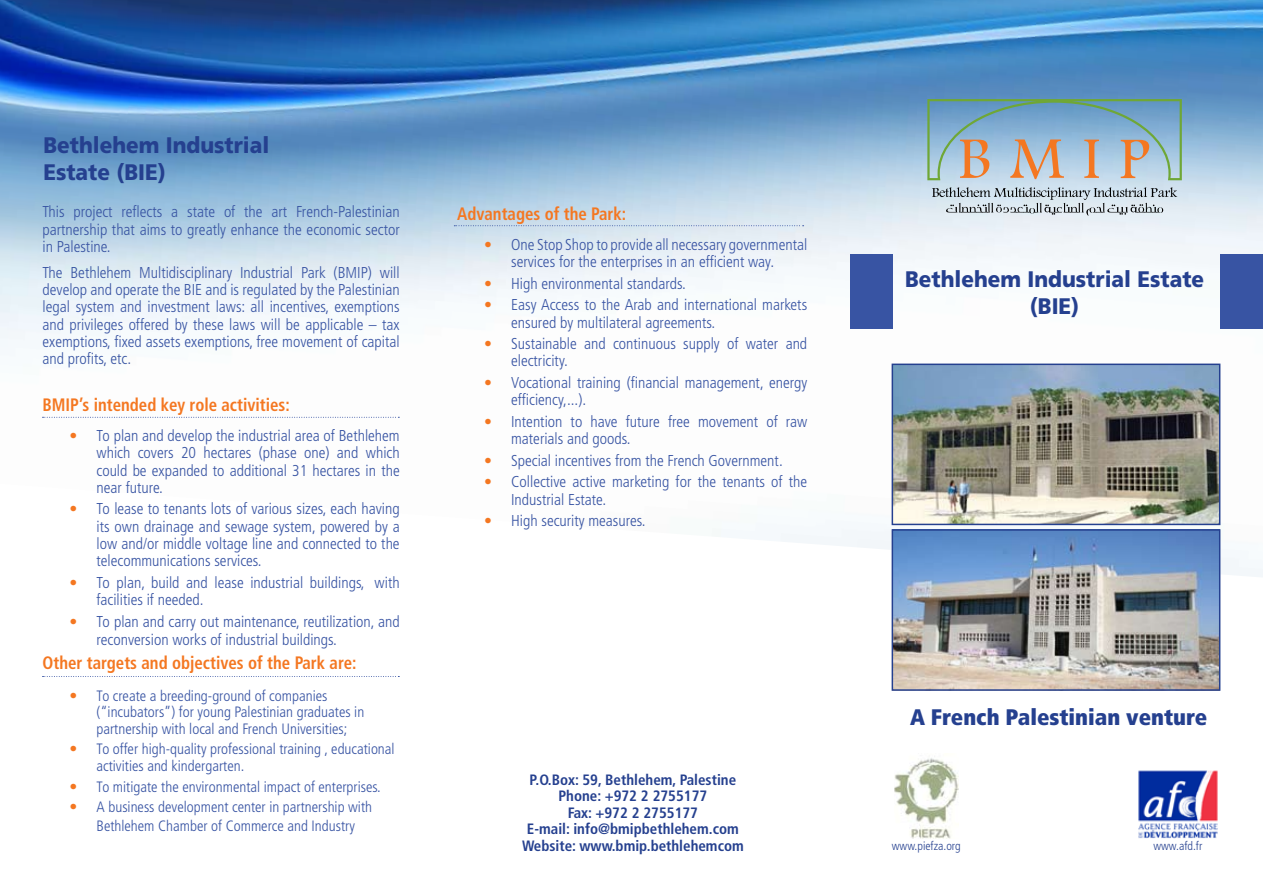
<style>
.page{position:relative;width:1263px;height:893px;background:#fff}
.page>*{position:absolute;margin:0;border:0;box-sizing:border-box;transform-origin:0 0}
.t1{font:900 22.5px/27px "Frutiger";color:#25408f;scale:.92 1}
.t2{font:900 condensed 22.5px "Frutiger";color:#25408f}
.t3{font:700 condensed 18px "Frutiger";color:#f47721;scale:.94 1}
.t4{font:300 condensed 15.75px/17.4px "Frutiger";color:#3854a3}
.t5{font:300 condensed 15.75px "Frutiger";color:#f47721}
.t6{font:300 condensed 15px/16.5px "Frutiger";color:#3854a3}
.t7{font:700 condensed 15px/16.5px "Frutiger";color:#25408f;text-align:center}
.t8{font:300 condensed 12px "Frutiger";color:#25408f}
</style>
<div class="page">
<img style="left:0;top:0;width:1263px;height:577px">
<img style="left:1138px;top:770px;width:80px;height:69px">
<svg style="left:927px;top:99px;width:255px;height:81px;background:#97b1bd"></svg>
<svg style="left:932px;top:187px;width:245px;height:29px;background:#b8c3cb"></svg>
<div style="left:1220px;top:254px;width:43px;height:75px;background:#3854a3"></div>
<div style="left:850px;top:254px;width:43px;height:75px;background:#3854a3"></div>
<img style="left:894px;top:532px;width:323px;height:156px">
<div style="left:891px;top:529px;width:329px;height:162px;border:2px solid #25408f"></div>
<img style="left:894px;top:367px;width:323px;height:155px">
<div style="left:891px;top:364px;width:329px;height:161px;border:2px solid #25408f"></div>
<svg style="left:43px;top:417px;width:356px;height:1px"></svg>
<svg style="left:43px;top:676px;width:356px;height:1px"></svg>
<svg style="left:454px;top:225px;width:350px;height:1px"></svg>
<img style="left:894px;top:758px;width:64px;height:80px">
<h1 class="t1" style="left:43px;top:131px;width:247px">Bethlehem Industrial<br>Estate (BIE(</h1>
<p class="t4" style="left:122px;top:203px;width:42px">reflects</p>
<p class="t4" style="left:224px;top:203px;width:13px">of</p>
<p class="t4" style="left:43px;top:203px;width:359px">This<br>partnership that aims to greatly enhance the economic sector in Palestine.</p>
<p class="t4" style="left:380px;top:264px;width:21px">will</p>
<p class="t4" style="left:244px;top:203px;width:20px">the</p>
<p class="t4" style="left:296px;top:203px;width:105px">French-Palestinian</p>
<p class="t4" style="left:74px;top:203px;width:41px">project</p>
<p class="t4" style="left:187px;top:203px;width:30px">state</p>
<p class="t4" style="left:271px;top:203px;width:17px">art</p>
<p class="t4" style="left:171px;top:203px;width:8px">a</p>
<p class="t4" style="left:334px;top:264px;width:40px">(BMIP)</p>
<p class="t4" style="left:43px;top:264px;width:359px">The<br>develop and operate the BIE and is regulated by the Palestinian legal system and investment laws: all incentives, exemptions and privileges offered by these laws will be applicable – tax exemptions, fixed assets exemptions, free movement of capital and profits, etc.</p>
<p class="t3" style="left:43px;top:394px;width:265px">BMIP s’ intended key role activities:</p>
<p class="t4" style="left:97px;top:427px;width:305px">To plan and develop the industrial area of Bethlehem</p>
<p class="t4" style="left:70px;top:264px;width:62px">Bethlehem</p>
<p class="t4" style="left:139px;top:264px;width:95px">Multidisciplinary</p>
<p class="t4" style="left:240px;top:264px;width:55px">Industrial</p>
<p class="t4" style="left:301px;top:264px;width:26px">Park</p>
<p class="t5" style="left:70px;top:427px;width:9px">•</p>
<p class="t5" style="left:70px;top:500px;width:9px">•</p>
<p class="t5" style="left:70px;top:574px;width:9px">•</p>
<p class="t5" style="left:70px;top:613px;width:9px">•</p>
<p class="t4" style="left:259px;top:444px;width:39px">(phase</p>
<p class="t4" style="left:304px;top:444px;width:27px">one)</p>
<p class="t4" style="left:97px;top:444px;width:305px">which<br>could be expanded to additional 31 hectares in the near future.</p>
<p class="t4" style="left:97px;top:501px;width:305px">To lease to tenants lots of various sizes, each having</p>
<p class="t4" style="left:204px;top:444px;width:49px">hectares</p>
<p class="t4" style="left:337px;top:444px;width:23px">and</p>
<p class="t4" style="left:366px;top:444px;width:35px">which</p>
<p class="t4" style="left:181px;top:444px;width:17px">20</p>
<p class="t4" style="left:138px;top:444px;width:37px">covers</p>
<p class="t4" style="left:97px;top:518px;width:305px;text-align:justify">its own drainage and sewage system, powered by a low and/or middle voltage line and connected to the telecommunications services.</p>
<p class="t4" style="left:375px;top:574px;width:27px">with</p>
<p class="t4" style="left:97px;top:574px;width:270px">To plan, build and lease industrial buildings,</p>
<p class="t4" style="left:97px;top:589px;width:305px;line-height:21.6px">facilities if needed.<br>To plan and carry out maintenance, reutilization, and</p>
<p class="t4" style="left:97px;top:631px;width:242px">reconversion works of industrial buildings.</p>
<p class="t3" style="left:43px;top:652px;width:336px">Other targets and objectives of the Park are:</p>
<p class="t6" style="left:97px;top:687px;width:232px">To create a breeding-ground of companies</p>
<p class="t5" style="left:70px;top:686px;width:9px">•</p>
<p class="t6" style="left:97px;top:704px;width:269px">(“incubators”) for young Palestinian graduates in partnership with local and French Universities;</p>
<p class="t6" style="left:97px;top:741px;width:300px">To offer high-quality professional training , educational</p>
<p class="t5" style="left:70px;top:740px;width:9px">•</p>
<p class="t6" style="left:97px;top:756px;width:286px;line-height:20.7px">activities and kindergarten.<br>To mitigate the environmental impact of enterprises.</p>
<p class="t5" style="left:70px;top:777px;width:9px">•</p>
<p class="t5" style="left:70px;top:798px;width:9px">•</p>
<p class="t6" style="left:97px;top:799px;width:277px">A business development center in partnership with</p>
<p class="t6" style="left:97px;top:817px;width:260px">Bethlehem Chamber of Commerce and Industry</p>
<p class="t3" style="left:457px;top:203px;width:181px">Advantages of the Park:</p>
<p class="t4" style="left:511px;top:236px;width:298px">One Stop Shop to provide all necessary governmental</p>
<p class="t5" style="left:484px;top:235px;width:9px">•</p>
<p class="t4" style="left:511px;top:251px;width:264px;line-height:21.6px">services for the enterprises in an efficient way.<br>High environmental standards.</p>
<p class="t5" style="left:484px;top:274px;width:9px">•</p>
<p class="t5" style="left:484px;top:296px;width:9px">•</p>
<p class="t5" style="left:484px;top:335px;width:9px">•</p>
<p class="t5" style="left:484px;top:374px;width:9px">•</p>
<p class="t5" style="left:484px;top:413px;width:9px">•</p>
<p class="t5" style="left:484px;top:451px;width:9px">•</p>
<p class="t5" style="left:484px;top:473px;width:9px">•</p>
<p class="t5" style="left:484px;top:512px;width:9px">•</p>
<p class="t4" style="left:511px;top:296px;width:298px">Easy Access to the Arab and international markets</p>
<p class="t4" style="left:511px;top:314px;width:206px">ensured by multilateral agreements.</p>
<p class="t4" style="left:511px;top:335px;width:67px">Sustainable</p>
<p class="t4" style="left:584px;top:335px;width:23px">and</p>
<p class="t4" style="left:613px;top:335px;width:64px">continuous</p>
<p class="t4" style="left:683px;top:335px;width:38px">supply</p>
<p class="t4" style="left:727px;top:335px;width:13px">of</p>
<p class="t4" style="left:746px;top:335px;width:34px">water</p>
<p class="t4" style="left:786px;top:335px;width:23px">and</p>
<p class="t4" style="left:511px;top:350px;width:298px;line-height:21.6px">electricity.<br>Vocational training (financial management, energy</p>
<p class="t4" style="left:511px;top:391px;width:77px">efficiency,... .(</p>
<p class="t4" style="left:511px;top:413px;width:53px">Intention</p>
<p class="t4" style="left:571px;top:413px;width:13px">to</p>
<p class="t4" style="left:590px;top:413px;width:29px">have</p>
<p class="t4" style="left:626px;top:413px;width:36px">future</p>
<p class="t4" style="left:668px;top:413px;width:23px">free</p>
<p class="t4" style="left:698px;top:413px;width:62px">movement</p>
<p class="t4" style="left:766px;top:413px;width:13px">of</p>
<p class="t4" style="left:786px;top:413px;width:23px">raw</p>
<p class="t4" style="left:511px;top:428px;width:273px;line-height:21.6px">materials and goods.<br>Special incentives from the French Government.</p>
<p class="t4" style="left:511px;top:473px;width:298px">Collective active marketing for the tenants of the</p>
<p class="t4" style="left:511px;top:489px;width:136px;line-height:21.6px">Industrial Estate.<br>High security measures.</p>
<p class="t7" style="left:522px;top:771px;width:223px">.O. P Box: 59, Bethlehem, Palestine<br>Phone: +972 2 2755177<br>Fax: +972 2 2755177<br>-E mail: info@bmipbethlehem.com<br>Website: www.bmip.bethlehemcom</p>
<h1 class="t1" style="left:905px;top:265px;width:327px;text-align:center">Bethlehem Industrial Estate (BIE(</h1>
<h1 class="t2" style="left:910px;top:704px;width:299px">A French Palestinian venture</h1>
<p class="t8" style="left:892px;top:839px;width:70px">www.piefza.org</p>
<p class="t8" style="left:1153px;top:839px;width:50px">www.afd f r.</p>
</div>
